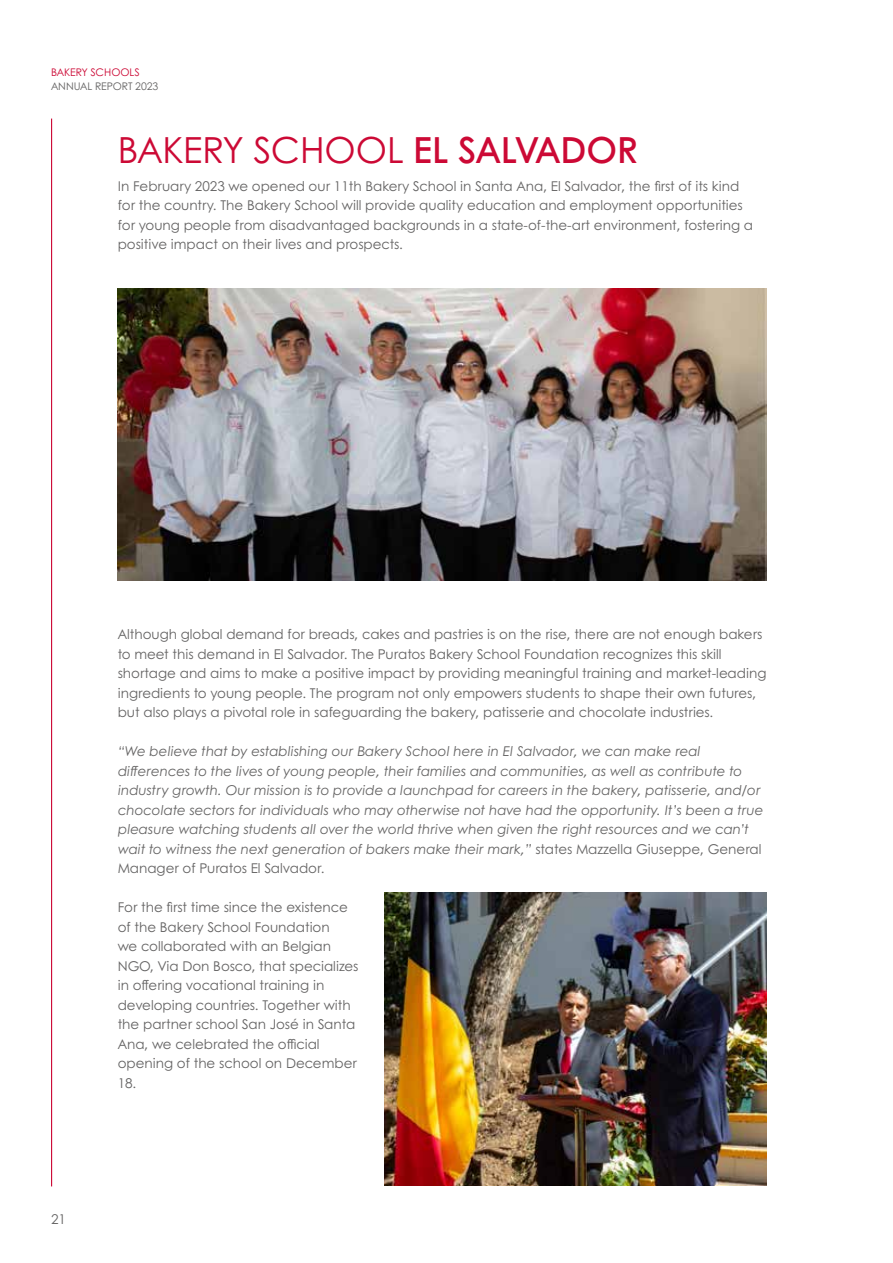
<style>
.page{position:relative;width:893px;height:1263px;background:#fff}
.page>*{position:absolute;margin:0;border:0;box-sizing:border-box;transform-origin:0 0}
.t1{font:36px "Century Gothic";color:#cc0935}
.t2{font:13.5px/19.5px "Century Gothic";color:#646363}
.t3{font:italic 13.5px/19.5px "Century Gothic";color:#646363}
.t4{font:10.5px "Century Gothic";color:#646363}
.t5{font:10.5px "Century Gothic";color:#cc0935}
.s1{font-weight:600}
.s2{font-style:normal}
</style>
<div class="page">
<img style="left:118px;top:288px;width:649px;height:292px">
<img style="left:385px;top:893px;width:382px;height:292px">
<hr style="left:51px;top:119px;width:1px;height:1067px;background:#cc0935">
<p class="t5" style="left:51px;top:66px;width:90px">BAKERY SCHOOLS</p>
<p class="t4" style="left:51px;top:79px;width:109px">ANNUAL REPORT 2023</p>
<h1 class="t1" style="left:118px;top:127px;width:522px">BAKERY SCHOOL <span class="s1">EL SALVADOR</span></h1>
<p class="t2" style="left:118px;top:176px;width:637px">In February 2023 we opened our 11th Bakery School in Santa Ana, El Salvador, the first of its kind for the country. The Bakery School will provide quality education and employment opportunities for young people from disadvantaged backgrounds in a state-of-the-art environment, fostering a positive impact on their lives and prospects.</p>
<p class="t2" style="left:51px;top:1209px;width:16px">21</p>
<p class="t2" style="left:118px;top:624px;width:650px">Although global demand for breads, cakes and pastries is on the rise, there are not enough bakers to meet this demand in El Salvador. The Puratos Bakery School Foundation recognizes this skill shortage and aims to make a positive impact by providing meaningful training and market-leading ingredients to young people. The program not only empowers students to shape their own futures, but also plays a pivotal role in safeguarding the bakery, patisserie and chocolate industries.</p>
<p class="t3" style="left:118px;top:741px;width:647px">“We believe that by establishing our Bakery School here in El Salvador, we can make real differences to the lives of young people, their families and communities, as well as contribute to industry growth. Our mission is to provide a launchpad for careers in the bakery, patisserie, and/or chocolate sectors for individuals who may otherwise not have had the opportunity. It’s been a true pleasure watching students all over the world thrive when given the right resources and we can’t wait to witness the next generation of bakers make their mark,” <span class="s2">states Mazzella Giuseppe, General Manager of Puratos El Salvador.</span></p>
<p class="t2" style="left:118px;top:897px;width:242px">For the first time since the existence of the Bakery School Foundation<br>we collaborated with an Belgian<br>NGO, Via Don Bosco, that specializes in offering vocational training in developing countries. Together with the partner school San José in Santa<br>Ana, we celebrated the official opening of the school on December<br>18.</p>
</div>
